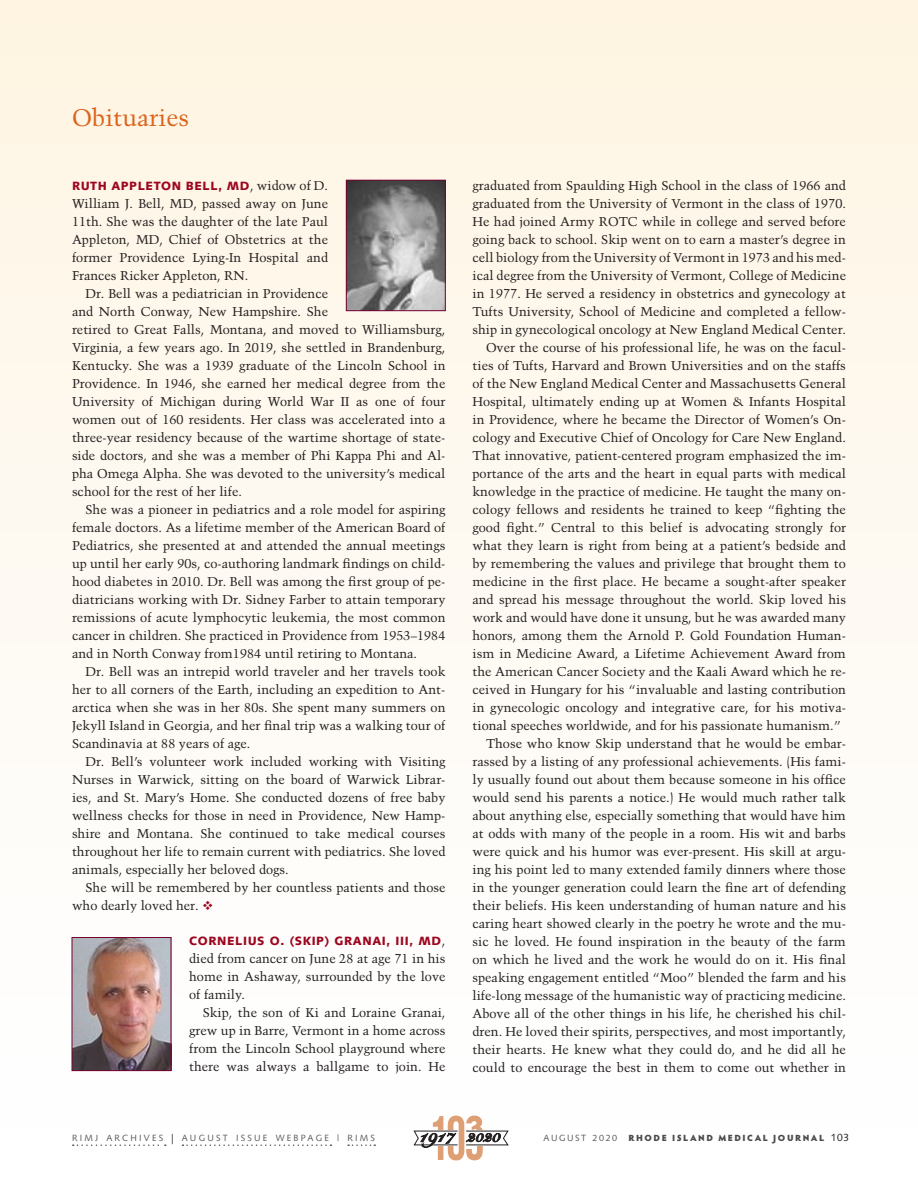
<style>
.page{position:relative;width:918px;height:1188px;background:#fff}
.page>*{position:absolute;margin:0;border:0;box-sizing:border-box;transform-origin:0 0}
.PEOPLE_TITLE-16_oran{font:24px "Trump Mediaeval";color:#dc641c}
.People_text__8_5_12{font:12.75px/18px "Trump Mediaeval";color:#231f20;text-align:justify}
.People_text_1st_line{font:12.75px/18px "Trump Mediaeval";color:#231f20;text-align:justify}
.People_text_1st_line-2{font:900 12px "Syntax";letter-spacing:.05em;color:#9d061f}
.t1{font:9px "Syntax";letter-spacing:.245em;color:#57585a}
.t2{font:900 9px "Hypatia Sans Pro";letter-spacing:.17em;color:#4b4c4d}
.t3{font:9px "Syntax";letter-spacing:.17em;color:#57585a}
.s1{font-family:"Trump Mediaeval";font-weight:400;font-size:12.75px;color:#231f20}
.s2{color:#9d061f}
.s3{font-size:13.5px;color:#231f20}
.s4{font-family:"Syntax";font-weight:400;font-size:10.5px;color:#231f20}
</style>
<div class="page">
<div style="left:0;top:0;width:918px;height:1188px;background:linear-gradient(to bottom,#fef4e3,#feffff)"></div>
<svg style="left:413px;top:1116px;width:96px;height:44px"></svg>
<svg style="left:73px;top:1144px;width:93px;height:2px"></svg>
<svg style="left:183px;top:1144px;width:148px;height:2px"></svg>
<svg style="left:348px;top:1144px;width:27px;height:2px"></svg>
<img style="left:74px;top:939px;width:95px;height:130px">
<div style="left:72px;top:937px;width:99px;height:134px;border:1px solid #750130"></div>
<img style="left:348px;top:182px;width:96px;height:127px">
<div style="left:346px;top:180px;width:100px;height:131px;border:1px solid #750130"></div>
<p class="PEOPLE_TITLE-16_oran" style="left:72px;top:103px;width:119px">Obituaries</p>
<p class="People_text_1st_line-2" style="left:72px;top:179px;width:258px">RUTH APPLETON BELL, MD<span class="s1">, widow of D.</span></p>
<p class="People_text_1st_line" style="left:72px;top:194px;width:258px">William J. Bell, MD, passed away on June 11th. She was the daughter of the late Paul Appleton, MD, Chief of Obstetrics at the former Providence Lying-In Hospital and Frances Ricker Appleton, RN.</p>
<p class="People_text__8_5_12" style="left:72px;top:284px;width:375px;text-align:left;text-indent:14px">Dr. Bell was a pediatrician in Providence<br>and North Conway, New Hampshire. She<br>retired to Great Falls, Montana, and moved to Williamsburg, Virginia, a few years ago. In 2019, she settled in Brandenburg, Kentucky. She was a 1939 graduate of the Lincoln School in Providence. In 1946, she earned her medical degree from the University of Michigan during World War II as one of four women out of 160 residents. Her class was accelerated into a three-year residency because of the wartime shortage of state&shy;side doctors, and she was a member of Phi Kappa Phi and Al&shy;pha Omega Alpha. She was devoted to the university’s medical school for the rest of her life.</p>
<p class="People_text__8_5_12" style="left:72px;top:500px;width:375px;text-indent:14px">She was a pioneer in pediatrics and a role model for aspiring female doctors. As a lifetime member of the American Board of Pediatrics, she presented at and attended the annual meetings up until her early 90s, co-authoring landmark findings on child&shy;hood diabetes in 2010. Dr. Bell was among the first group of pe&shy;diatricians working with Dr. Sidney Farber to attain temporary remissions of acute lymphocytic leukemia, the most common cancer in children. She practiced in Providence from 1953–1984 and in North Conway from1984 until retiring to Montana.</p>
<p class="People_text__8_5_12" style="left:72px;top:662px;width:375px;text-indent:14px">Dr. Bell was an intrepid world traveler and her travels took her to all corners of the Earth, including an expedition to Ant&shy;arctica when she was in her 80s. She spent many summers on Jekyll Island in Georgia, and her final trip was a walking tour of Scandinavia at 88 years of age.</p>
<p class="People_text__8_5_12" style="left:72px;top:752px;width:375px;text-indent:14px">Dr. Bell’s volunteer work included working with Visiting Nurses in Warwick, sitting on the board of Warwick Librar&shy;ies, and St. Mary’s Home. She conducted dozens of free baby wellness checks for those in need in Providence, New Hamp&shy;shire and Montana. She continued to take medical courses throughout her life to remain current with pediatrics. She loved animals, especially her beloved dogs.</p>
<p class="People_text__8_5_12" style="left:72px;top:878px;width:375px;text-indent:14px">She will be remembered by her countless patients and those who dearly loved her. <span class="s2">❖</span></p>
<p class="People_text_1st_line-2" style="left:189px;top:934px;width:258px">CORNELIUS O. (SKIP) GRANAI, III, MD<span class="s1">,</span></p>
<p class="People_text_1st_line" style="left:189px;top:950px;width:258px">died from cancer on June 28 at age 71 in his home in Ashaway, surrounded by the love of family.</p>
<p class="People_text__8_5_12" style="left:189px;top:1004px;width:258px;text-indent:14px">Skip, the son of Ki and Loraine Granai, grew up in Barre, Vermont in a home across from the Lincoln School playground where there was always a ballgame to join. He</p>
<p class="People_text__8_5_12" style="left:472px;top:176px;width:375px">graduated from Spaulding High School in the class of 1966 and graduated from the University of Vermont in the class of 1970.<br>He had joined Army ROTC while in college and served before going back to school. Skip went on to earn a master’s degree in cell biology from the University of Vermont in 1973 and his med&shy;ical degree from the University of Vermont, College of Medicine in 1977. He served a residency in obstetrics and gynecology at Tufts University, School of Medicine and completed a fellow&shy;ship in gynecological oncology at New England Medical Center.</p>
<p class="People_text__8_5_12" style="left:472px;top:338px;width:375px;text-indent:14px">Over the course of his professional life, he was on the facul&shy;ties of Tufts, Harvard and Brown Universities and on the staffs of the New England Medical Center and Massachusetts General Hospital, ultimately ending up at Women &amp; Infants Hospital in Providence, where he became the Director of Women’s On&shy;cology and Executive Chief of Oncology for Care New England.<br>That innovative, patient-centered program emphasized the im&shy;portance of the arts and the heart in equal parts with medical knowledge in the practice of medicine. He taught the many on&shy;cology fellows and residents he trained to keep “fighting the good fight.” Central to this belief is advocating strongly for what they learn is right from being at a patient’s bedside and by remembering the values and privilege that brought them to medicine in the first place. He became a sought-after speaker and spread his message throughout the world. Skip loved his work and would have done it unsung, but he was awarded many honors, among them the Arnold P. Gold Foundation Human&shy;ism in Medicine Award, a Lifetime Achievement Award from the American Cancer Society and the Kaali Award which he re&shy;ceived in Hungary for his “invaluable and lasting contribution in gynecologic oncology and integrative care, for his motiva&shy;tional speeches worldwide, and for his passionate humanism.”</p>
<p class="People_text__8_5_12" style="left:472px;top:734px;width:375px;text-indent:14px">Those who know Skip understand that he would be embar&shy;rassed by a listing of any professional achievements. (His fami&shy;ly usually found out about them because someone in his office would send his parents a notice.) He would much rather talk about anything else, especially something that would have him at odds with many of the people in a room. His wit and barbs were quick and his humor was ever-present. His skill at argu&shy;ing his point led to many extended family dinners where those in the younger generation could learn the fine art of defending their beliefs. His keen understanding of human nature and his caring heart showed clearly in the poetry he wrote and the mu&shy;sic he loved. He found inspiration in the beauty of the farm on which he lived and the work he would do on it. His final speaking engagement entitled “Moo” blended the farm and his life-long message of the humanistic way of practicing medicine.<br>Above all of the other things in his life, he cherished his chil&shy;dren. He loved their spirits, perspectives, and most importantly, their hearts. He knew what they could do, and he did all he could to encourage the best in them to come out whether in</p>
<p class="t1" style="left:72px;top:1132px;width:305px">RIMJ ARCHIVES <span class="s3">|</span> AUGUST ISSUE WEBPAGE | RIMS</p>
<p class="t3" style="left:544px;top:1132px;width:75px">AUGUST 2020</p>
<p class="t2" style="left:629px;top:1131px;width:222px">RHODE ISLAND MEDICAL JOURNAL <span class="s4">103</span></p>
</div>
